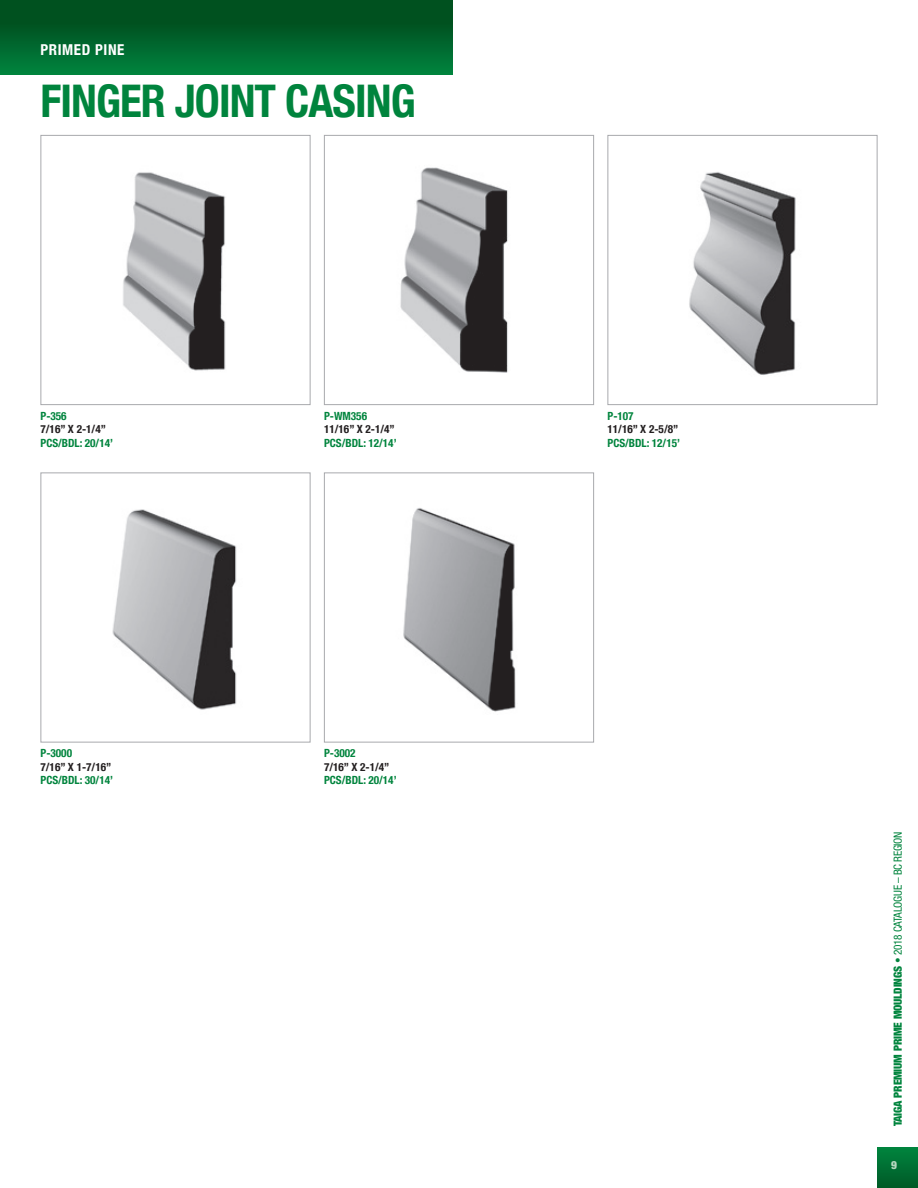
<style>
.page{position:relative;width:918px;height:1188px;background:#fff}
.page>*{position:absolute;margin:0;border:0;box-sizing:border-box;transform-origin:0 0}
.t1{font:700 condensed 45px "Helvetica Neue";letter-spacing:-.02em;color:#00843d}
.t2{font:700 condensed 15px "Helvetica Neue";letter-spacing:.04em;color:#fff}
.t3{font:700 condensed 11.25px "Helvetica Neue";color:#00843d}
.t4{font:700 condensed 11.25px "Helvetica Neue";color:#231f20}
.t5{font:900 condensed 11.25px "Helvetica Neue LT Std";letter-spacing:-.01em;color:#00843d}
.t6{font:900 condensed 11.25px "Helvetica Neue LT Std";color:#b6d6bf}
.s1{font-weight:400}
</style>
<div class="page">
<img style="left:689px;top:172px;width:107px;height:203px">
<div style="left:608px;top:135px;width:270px;height:270px;border:1px solid #a8a9ad"></div>
<img style="left:403px;top:508px;width:113px;height:204px">
<div style="left:324px;top:472px;width:270px;height:270px;border:1px solid #a8a9ad"></div>
<img style="left:112px;top:509px;width:125px;height:201px">
<div style="left:40px;top:472px;width:270px;height:270px;border:1px solid #a8a9ad"></div>
<img style="left:123px;top:172px;width:103px;height:199px">
<div style="left:40px;top:135px;width:270px;height:270px;border:1px solid #a8a9ad"></div>
<img style="left:400px;top:167px;width:108px;height:206px">
<div style="left:324px;top:135px;width:270px;height:270px;border:1px solid #a8a9ad"></div>
<div style="left:878px;top:1148px;width:40px;height:40px;background:linear-gradient(to bottom,#00833e,#005b27)"></div>
<div style="left:0;top:0;width:452px;height:74px;background:linear-gradient(to bottom,#004518,#007f3c)"></div>
<h2 class="t2" style="left:40px;top:37px;width:85px">PRIMED PINE</h2>
<h1 class="t1" style="left:40px;top:64px;width:377px">FINGER JOINT CASING</h1>
<p class="t3" style="left:40px;top:406px;width:28px">P-356</p>
<p class="t4" style="left:40px;top:420px;width:67px">7/16” X 2-1/4”</p>
<p class="t3" style="left:40px;top:433px;width:74px">PCS/BDL: 20/14’</p>
<p class="t3" style="left:40px;top:744px;width:33px">P-3000</p>
<p class="t4" style="left:40px;top:757px;width:72px">7/16” X 1-7/16”</p>
<p class="t3" style="left:40px;top:771px;width:74px">PCS/BDL: 30/14’</p>
<p class="t3" style="left:324px;top:406px;width:45px">P-WM356</p>
<p class="t4" style="left:324px;top:420px;width:72px">11/16” X 2-1/4”</p>
<p class="t3" style="left:324px;top:433px;width:74px">PCS/BDL: 12/14’</p>
<p class="t3" style="left:324px;top:744px;width:33px">P-3002</p>
<p class="t4" style="left:324px;top:757px;width:67px">7/16” X 2-1/4”</p>
<p class="t3" style="left:324px;top:771px;width:74px">PCS/BDL: 20/14’</p>
<p class="t3" style="left:608px;top:406px;width:28px">P-107</p>
<p class="t4" style="left:608px;top:420px;width:72px">11/16” X 2-5/8”</p>
<p class="t3" style="left:608px;top:433px;width:74px">PCS/BDL: 12/15’</p>
<p class="t5" style="left:891px;top:1126px;width:296px;rotate:-90deg">TAIGA PREMIUM PRIME MOULDINGS <span class="s1">• 2018 CATALOGUE – BC REGION</span></p>
<p class="t6" style="left:891px;top:1158px;width:7px">9</p>
</div>
